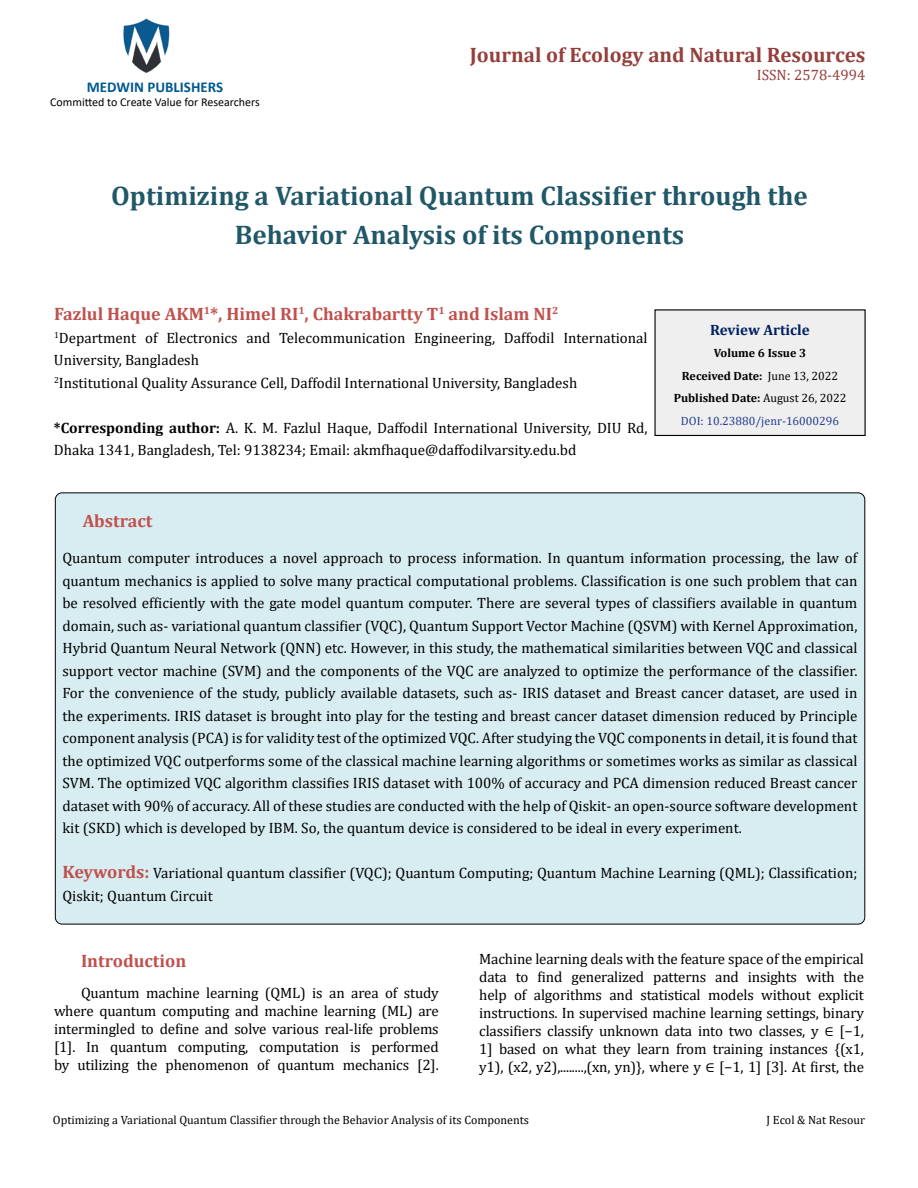
<style>
.page{position:relative;width:918px;height:1188px;background:#fff}
.page>*{position:absolute;margin:0;border:0;box-sizing:border-box;transform-origin:0 0}
.t1{font:700 27px/39px "Cambria";color:#215868;text-align:center}
.t2{font:700 21px "Cambria";color:#953f3c}
.t3{font:700 18px "Cambria";color:#c0504d}
.t4{font:15px/22.5px "Cambria";color:#000}
.t5{font:700 15px "Calibri";color:#005991}
.t6{font:15px "Cambria";color:#953f3c}
.t7{font:700 15px "Cambria";color:#002060}
.t8{font:12px "Cambria";color:#000}
.t9{font:700 12px/22.5px "Cambria";color:#000;text-align:center}
.t10{font:12px "Calibri";color:#000}
.s1{font-weight:700}
.s2{font-weight:400}
.s3{font-weight:400;color:#25408f}
.s4{font-weight:700;font-size:18px;color:#c0504d}
</style>
<div class="page">
<img style="left:123px;top:18px;width:47px;height:55px">
<div style="left:655px;top:310px;width:210px;height:125px;background:#efefef"></div>
<div style="left:654px;top:309px;width:212px;height:127px;border:1px solid #000"></div>
<div style="left:55px;top:493px;width:810px;height:431px;background:#d8edf2;border-radius:7px"></div>
<p class="t5" style="left:87px;top:76px;width:138px">MEDWIN PUBLISHERS</p>
<p class="t10" style="left:50px;top:94px;width:211px">Committed to Create Value for Researchers</p>
<h2 class="t2" style="left:470px;top:40px;width:397px">Journal of Ecology and Natural Resources</h2>
<p class="t6" style="left:757px;top:66px;width:110px">ISSN: 2578-4994</p>
<h1 class="t1" style="left:111px;top:175px;width:698px">Optimizing a Variational Quantum Classifier through the<br>Behavior Analysis of its Components</h1>
<p class="t3" style="left:54px;top:302px;width:506px">Fazlul Haque AKM<sup>1</sup>*, Himel RI<sup>1</sup>, Chakrabartty T<sup>1</sup> and Islam NI<sup>2</sup></p>
<p class="t4" style="left:54px;top:326px;width:595px"><sup>1</sup>Department of Electronics and Telecommunication Engineering, Daffodil International<br>University, Bangladesh<br><sup>2</sup>Institutional Quality Assurance Cell, Daffodil International University, Bangladesh</p>
<p class="t4" style="left:54px;top:416px;width:595px"><span class="s1">*Corresponding author:</span> A. K. M. Fazlul Haque, Daffodil International University, DIU Rd,<br>Dhaka 1341, Bangladesh, Tel: 9138234; Email: akmfhaque@daffodilvarsity.edu.bd</p>
<p class="t7" style="left:710px;top:319px;width:101px">Review Article</p>
<p class="t9" style="left:674px;top:341px;width:174px">Volume 6 Issue 3<br>Received Date: <span class="s2">June 13, 2022<br></span>Published Date: <span class="s2">August 26, 2022<br></span><span class="s3">DOI: 10.23880/jenr-16000296</span></p>
<p class="t3" style="left:83px;top:509px;width:71px">Abstract</p>
<p class="t4" style="left:62px;top:547px;width:797px;text-align:justify">Quantum computer introduces a novel approach to process information. In quantum information processing, the law of quantum mechanics is applied to solve many practical computational problems. Classification is one such problem that can be resolved efficiently with the gate model quantum computer. There are several types of classifiers available in quantum domain, such as- variational quantum classifier (VQC), Quantum Support Vector Machine (QSVM) with Kernel Approximation, Hybrid Quantum Neural Network (QNN) etc. However, in this study, the mathematical similarities between VQC and classical support vector machine (SVM) and the components of the VQC are analyzed to optimize the performance of the classifier.<br>For the convenience of the study, publicly available datasets, such as- IRIS dataset and Breast cancer dataset, are used in the experiments. IRIS dataset is brought into play for the testing and breast cancer dataset dimension reduced by Principle component analysis (PCA) is for validity test of the optimized VQC. After studying the VQC components in detail, it is found that the optimized VQC outperforms some of the classical machine learning algorithms or sometimes works as similar as classical SVM. The optimized VQC algorithm classifies IRIS dataset with 100% of accuracy and PCA dimension reduced Breast cancer dataset with 90% of accuracy. All of these studies are conducted with the help of Qiskit- an open-source software development kit (SKD) which is developed by IBM. So, the quantum device is considered to be ideal in every experiment.</p>
<p class="t4" style="left:62px;top:862px;width:797px"><span class="s4">Keywords:</span> Variational quantum classifier (VQC); Quantum Computing; Quantum Machine Learning (QML); Classification;<br>Qiskit; Quantum Circuit</p>
<p class="t3" style="left:81px;top:948px;width:107px">Introduction</p>
<p class="t4" style="left:54px;top:984px;width:386px;line-height:18px;text-align:justify;text-indent:27px">Quantum machine learning (QML) is an area of study where quantum computing and machine learning (ML) are intermingled to define and solve various real-life problems [1]. In quantum computing, computation is performed by utilizing the phenomenon of quantum mechanics [2].</p>
<p class="t4" style="left:479px;top:950px;width:386px;line-height:18px;text-align:justify">Machine learning deals with the feature space of the empirical data to find generalized patterns and insights with the help of algorithms and statistical models without explicit instructions. In supervised machine learning settings, binary classifiers classify unknown data into two classes, y ∈ [−1, 1] based on what they learn from training instances {(x1, y1), (x2, y2),........,(xn, yn)}, where y ∈ [−1, 1] [3]. At first, the</p>
<p class="t8" style="left:53px;top:1113px;width:478px">Optimizing a Variational Quantum Classifier through the Behavior Analysis of its Components</p>
<p class="t8" style="left:767px;top:1113px;width:100px">J Ecol &amp; Nat Resour</p>
</div>
